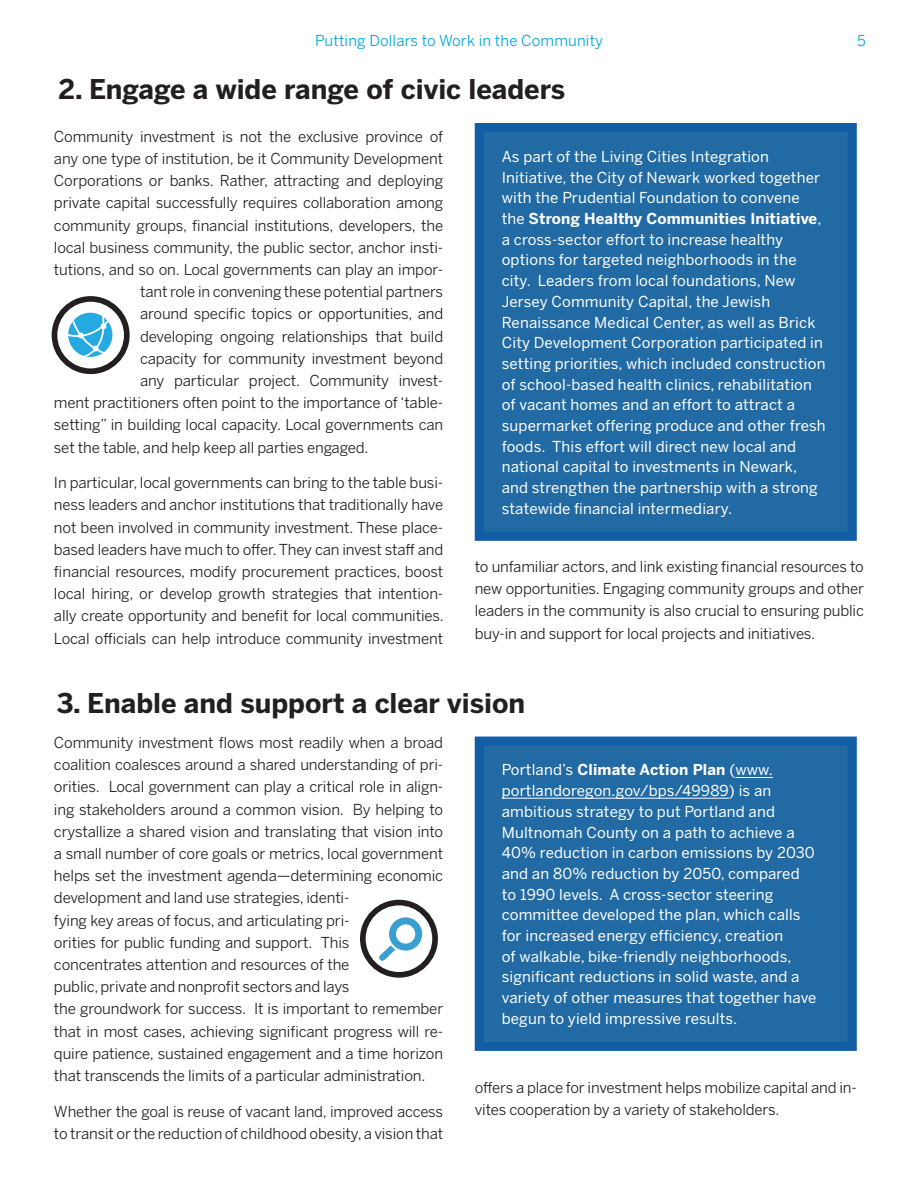
<style>
.page{position:relative;width:918px;height:1188px;background:#fff}
.page>*{position:absolute;margin:0;border:0;box-sizing:border-box;transform-origin:0 0}
.t1{font:700 27px "Benton Sans";color:#231f20}
.t2{font:15px/22.2px "Benton Sans";letter-spacing:-.01em;color:#231f20}
.t3{font:15px/20.7px "Benton Sans";letter-spacing:.01em;color:#fff}
.t4{font:15px "Benton Sans";letter-spacing:.01em;color:#00a6db}
.s1{font-weight:700}
</style>
<div class="page">
<div style="left:479px;top:127px;width:373px;height:409px;background:#216aa4"></div>
<div style="left:475px;top:123px;width:382px;height:418px;border:9px solid #125da3"></div>
<div style="left:479px;top:741px;width:373px;height:305px;background:#216aa4"></div>
<hr style="left:735px;top:777px;width:38px;height:1px;background:#fff">
<hr style="left:502px;top:798px;width:227px;height:1px;background:#fff">
<div style="left:475px;top:737px;width:382px;height:314px;border:9px solid #125da3"></div>
<svg style="left:360px;top:900px;width:78px;height:78px"></svg>
<svg style="left:52px;top:296px;width:78px;height:78px"></svg>
<p class="t4" style="left:315px;top:32px;width:289px">Putting Dollars to Work in the Community</p>
<p class="t4" style="left:857px;top:32px;width:10px">5</p>
<h1 class="t1" style="left:58px;top:73px;width:508px">2. Engage a wide range of civic leaders</h1>
<p class="t2" style="left:54px;top:125px;width:391px">Community investment is not the exclusive province of</p>
<p class="t2" style="left:54px;top:147px;width:391px">any one type of institution, be it Community Development</p>
<p class="t2" style="left:54px;top:169px;width:391px">Corporations or banks. Rather, attracting and deploying</p>
<p class="t2" style="left:54px;top:192px;width:391px">private capital successfully requires collaboration among</p>
<p class="t2" style="left:54px;top:214px;width:391px">community groups, financial institutions, developers, the</p>
<p class="t2" style="left:54px;top:236px;width:391px">local business community, the public sector, anchor insti-</p>
<p class="t2" style="left:54px;top:258px;width:391px">tutions, and so on. Local governments can play an impor-</p>
<p class="t2" style="left:140px;top:280px;width:305px">tant role in convening these potential partners</p>
<p class="t2" style="left:140px;top:303px;width:305px">around specific topics or opportunities, and</p>
<p class="t2" style="left:140px;top:325px;width:305px">developing ongoing relationships that build</p>
<p class="t2" style="left:140px;top:347px;width:305px">capacity for community investment beyond</p>
<p class="t2" style="left:140px;top:369px;width:305px">any particular project. Community invest-</p>
<p class="t2" style="left:54px;top:391px;width:391px">ment practitioners often point to the importance of ‘table-</p>
<p class="t2" style="left:54px;top:414px;width:391px">setting” in building local capacity. Local governments can</p>
<p class="t2" style="left:54px;top:436px;width:316px">set the table, and help keep all parties engaged.</p>
<p class="t2" style="left:54px;top:472px;width:391px;text-align:justify">In particular, local governments can bring to the table busi&shy;ness leaders and anchor institutions that traditionally have not been involved in community investment. These place&shy;based leaders have much to offer. They can invest staff and financial resources, modify procurement practices, boost local hiring, or develop growth strategies that intention&shy;ally create opportunity and benefit for local communities.<br>Local officials can help introduce community investment</p>
<p class="t3" style="left:502px;top:146px;width:325px">As part of the Living Cities Integration Initiative, the City of Newark worked together with the Prudential Foundation to convene the <span class="s1">Strong Healthy Communities I nitiative</span>, a cross-sector effort to increase healthy options for targeted neighborhoods in the city. Leaders from local foundations, New Jersey Community Capital, the Jewish Renaissance Medical Center, as well as Brick City Development Corporation participated in setting priorities, which included construction of school-based health clinics, rehabilitation of vacant homes and an effort to attract a supermarket offering produce and other fresh foods. This effort will direct new local and national capital to investments in Newark, and strengthen the partnership with a strong statewide financial intermediary.</p>
<p class="t2" style="left:475px;top:555px;width:391px;text-align:justify">to unfamiliar actors, and link existing financial resources to new opportunities. Engaging community groups and other leaders in the community is also crucial to ensuring public buy-in and support for local projects and initiatives.</p>
<h1 class="t1" style="left:57px;top:687px;width:470px">3. Enable and support a clear vision</h1>
<p class="t2" style="left:54px;top:731px;width:391px">Community investment flows most readily when a broad coalition coalesces around a shared understanding of pri&shy;orities. Local government can play a critical role in align&shy;ing stakeholders around a common vision. By helping to crystallize a shared vision and translating that vision into a small number of core goals or metrics, local government helps set the investment agenda—determining economic development and land use strategies, identi-<br>fying key areas of focus, and articulating pri-<br>orities for public funding and support. This<br>concentrates attention and resources of the<br>public, private and nonprofit sectors and lays<br>the groundwork for success. It is important to remember that in most cases, achieving significant progress will re&shy;quire patience, sustained engagement and a time horizon that transcends the limits of a particular administration.</p>
<p class="t2" style="left:54px;top:1100px;width:391px">Whether the goal is reuse of vacant land, improved access to transit or the reduction of childhood obesity, a vision that</p>
<p class="t3" style="left:502px;top:760px;width:316px">Portland’s <span class="s1">Climate Action Plan</span> (www. portlandoregon.gov/bps/49989) is an ambitious strategy to put Portland and Multnomah County on a path to achieve a 40% reduction in carbon emissions by 2030 and an 80% reduction by 2050, compared to 1990 levels. A cross-sector steering committee developed the plan, which calls for increased energy efficiency, creation<br>of walkable, bike-friendly neighborhoods, significant reductions in solid waste, and a variety of other measures that together have begun to yield impressive results.</p>
<p class="t2" style="left:475px;top:1076px;width:384px">offers a place for investment helps mobilize capital and in&shy;vites cooperation by a variety of stakeholders.</p>
</div>
